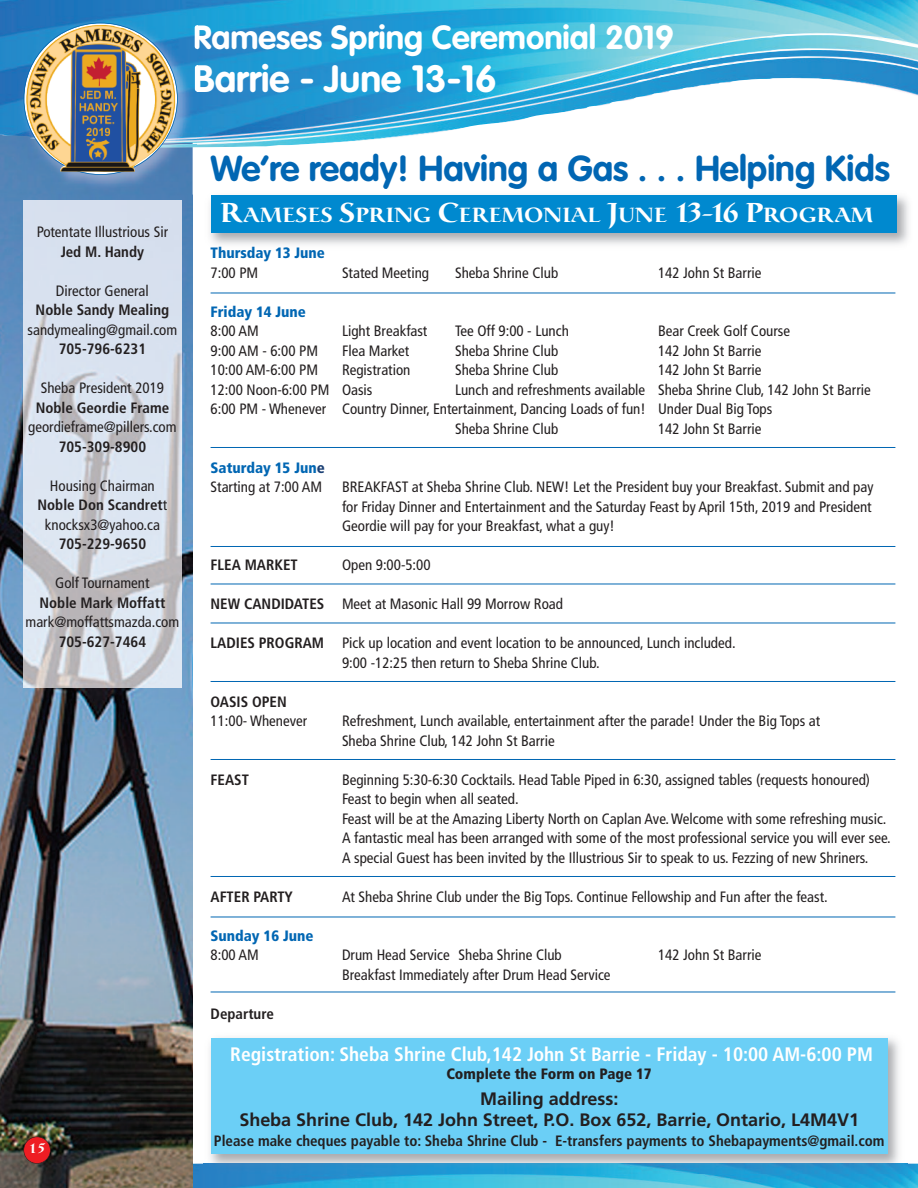
<style>
.page{position:relative;width:918px;height:1188px;background:#fff}
.page>*{position:absolute;margin:0;border:0;box-sizing:border-box;transform-origin:0 0}
.t1{font:700 37.5px "VAG Rounded";color:#fff}
.t2{font:700 35.55px "VAG Rounded";color:#0166b3}
.t3{font:700 33px "VAG Rounded";color:#fff}
.t4{font:500 20.25px "Catull";letter-spacing:.04em;color:#fff}
.t5{font:700 condensed 19.5px "Frutiger";color:#fff}
.t6{font:700 18px/21.6px "Frutiger";color:#231f20;text-align:center}
.t7{font:condensed 15px/19.5px "Frutiger";color:#231f20}
.t8{font:700 condensed 15px "Frutiger";color:#231f20}
.t9{font:900 condensed 15px "Frutiger";color:#0166b3}
.t10{font:900 condensed 15px "Frutiger";color:#231f20}
.t11{font:500 13.5px "Catull";color:#fff}
.s1{font-weight:700}
.s2{font-size:27px}
.s3{font-weight:900;color:#0166b3}
.s4{font-weight:900;color:#1b4075}
</style>
<div class="page">
<img style="left:192px;top:1164px;width:726px;height:24px">
<img style="left:0;top:148px;width:192px;height:1040px">
<img style="left:0;top:0;width:918px;height:148px">
<img style="left:192px;top:148px;width:1px;height:46px">
<img style="left:17px;top:143px;width:175px;height:51px">
<img style="left:175px;top:143px;width:22px;height:5px">
<img style="left:17px;top:16px;width:180px;height:127px">
<img style="left:195px;top:24px;width:2px;height:26px">
<img style="left:195px;top:64px;width:2px;height:28px">
<img style="left:26px;top:25px;width:149px;height:147px">
<img style="left:24px;top:201px;width:158px;height:486px">
<img style="left:210px;top:188px;width:699px;height:57px">
<img style="left:383px;top:188px;width:59px;height:1px">
<div style="left:211px;top:195px;width:685px;height:38px;background:#0089cf"></div>
<hr style="left:211px;top:293px;width:684px;height:1px;background:#0166b3">
<hr style="left:211px;top:447px;width:684px;height:1px;background:#0166b3">
<hr style="left:211px;top:546px;width:684px;height:1px;background:#0166b3">
<hr style="left:211px;top:584px;width:684px;height:1px;background:#0166b3">
<hr style="left:211px;top:623px;width:684px;height:1px;background:#0166b3">
<hr style="left:211px;top:681px;width:684px;height:1px;background:#0166b3">
<hr style="left:211px;top:759px;width:684px;height:1px;background:#0166b3">
<img style="left:204px;top:1038px;width:703px;height:135px">
<div style="left:211px;top:1038px;width:677px;height:116px;background:#6bcff6"></div>
<hr style="left:211px;top:876px;width:684px;height:1px;background:#0166b3">
<hr style="left:211px;top:917px;width:684px;height:1px;background:#0166b3">
<hr style="left:211px;top:992px;width:684px;height:1px;background:#0166b3">
<div style="left:24px;top:1137px;width:26px;height:27px;background:#ee1d23;border-radius:50%"></div>
<div style="left:24px;top:1137px;width:27px;height:27px;border:1px solid #231f20;border-radius:50%"></div>
<h3 class="t3" style="left:193px;top:23px;width:482px">Rameses Spring Ceremonial 2019</h3>
<h1 class="t1" style="left:193px;top:63px;width:305px">Barrie - June 13-16</h1>
<p class="t7" style="left:37px;top:223px;width:133px">Potentate Illustrious Sir</p>
<p class="t8" style="left:61px;top:245px;width:85px">Jed M. Handy</p>
<p class="t7" style="left:56px;top:282px;width:94px">Director General</p>
<p class="t8" style="left:36px;top:304px;width:135px">Noble Sandy Mealing</p>
<p class="t7" style="left:28px;top:321px;width:151px">sandymealing@gmail.com</p>
<p class="t8" style="left:59px;top:343px;width:89px">705-796-6231</p>
<p class="t7" style="left:41px;top:379px;width:125px">Sheba President 2019</p>
<p class="t8" style="left:36px;top:401px;width:135px">Noble Geordie Frame</p>
<p class="t7" style="left:28px;top:418px;width:150px">geordieframe@pillers.com</p>
<p class="t8" style="left:59px;top:440px;width:89px">705-309-8900</p>
<p class="t7" style="left:38px;top:477px;width:131px;text-align:center">Housing Chairman<br><span class="s1">Noble Don Scandret</span>t knocksx3@yahoo.ca</p>
<p class="t8" style="left:59px;top:538px;width:89px">705-229-9650</p>
<p class="t7" style="left:55px;top:574px;width:96px">Golf Tournament</p>
<p class="t8" style="left:40px;top:596px;width:127px">Noble Mark Moffatt</p>
<p class="t7" style="left:26px;top:613px;width:155px">mark@moffattsmazda.com</p>
<p class="t8" style="left:59px;top:635px;width:89px">705-627-7464</p>
<p class="t11" style="left:29px;top:1143px;width:18px">15</p>
<h2 class="t2" style="left:211px;top:154px;width:681px">We’re ready! Having a Gas . . . Helping Kids</h2>
<h3 class="t4" style="left:220px;top:207px;width:654px"><span class="s2">R</span>AMESES <span class="s2">S</span>PRING <span class="s2">C</span>EREMONIAL <span class="s2">J</span>UNE <span class="s2">13-16 P</span>ROGRAM</h3>
<p class="t9" style="left:211px;top:247px;width:116px">Thursday 13 June</p>
<p class="t7" style="left:211px;top:264px;width:49px">7:00 PM</p>
<p class="t7" style="left:342px;top:264px;width:89px">Stated Meeting</p>
<p class="t7" style="left:455px;top:264px;width:105px">Sheba Shrine Club</p>
<p class="t7" style="left:658px;top:264px;width:105px">142 John St Barrie</p>
<p class="t9" style="left:211px;top:305px;width:97px">Friday 14 June</p>
<p class="t7" style="left:211px;top:322px;width:50px">8:00 AM</p>
<p class="t7" style="left:342px;top:322px;width:87px">Light Breakfast</p>
<p class="t7" style="left:455px;top:322px;width:115px">Tee Off 9:00 - Lunch</p>
<p class="t7" style="left:658px;top:322px;width:134px">Bear Creek Golf Course</p>
<p class="t7" style="left:211px;top:342px;width:109px">9:00 AM - 6:00 PM</p>
<p class="t7" style="left:342px;top:342px;width:69px">Flea Market</p>
<p class="t7" style="left:455px;top:342px;width:105px">Sheba Shrine Club</p>
<p class="t7" style="left:658px;top:342px;width:105px">142 John St Barrie</p>
<p class="t7" style="left:211px;top:361px;width:109px">10:00 AM-6:00 PM</p>
<p class="t7" style="left:342px;top:361px;width:70px">Registration</p>
<p class="t7" style="left:455px;top:361px;width:105px">Sheba Shrine Club</p>
<p class="t7" style="left:658px;top:361px;width:105px">142 John St Barrie</p>
<p class="t7" style="left:211px;top:381px;width:163px">12:00 Noon-6:00 PM Oasis</p>
<p class="t7" style="left:455px;top:381px;width:417px">Lunch and refreshments available Sheba Shrine Club, 142 John St Barrie</p>
<p class="t7" style="left:211px;top:400px;width:563px">6:00 PM - Whenever Country Dinner, Entertainment, Dancing Loads of fun! Under Dual Big Tops</p>
<p class="t7" style="left:455px;top:420px;width:105px">Sheba Shrine Club</p>
<p class="t7" style="left:658px;top:420px;width:105px">142 John St Barrie</p>
<p class="t7" style="left:211px;top:459px;width:116px"><span class="s3">Saturday 15 Jun</span><span class="s4">e<br></span>Starting at 7:00 AM</p>
<p class="t7" style="left:342px;top:478px;width:533px;text-align:justify">BREAKFAST at Sheba Shrine Club. NEW! Let the President buy your Breakfast. Submit and pay for Friday Dinner and Entertainment and the Saturday Feast by April 15th, 2019 and President Geordie will pay for your Breakfast, what a guy!</p>
<p class="t8" style="left:211px;top:559px;width:89px">FLEA MARKET</p>
<p class="t7" style="left:342px;top:556px;width:90px">Open 9:00-5:00</p>
<p class="t7" style="left:211px;top:595px;width:354px"><span class="s1">NEW CANDIDATES</span> Meet at Masonic Hall 99 Morrow Road</p>
<p class="t7" style="left:211px;top:634px;width:527px;text-align:center"><span class="s1">LADIES PROGRAM</span> Pick up location and event location to be announced, Lunch included.<br>9:00 -12:25 then return to Sheba Shrine Club.</p>
<p class="t8" style="left:211px;top:695px;width:78px">OASIS OPEN</p>
<p class="t7" style="left:211px;top:712px;width:98px">11:00- Whenever</p>
<p class="t7" style="left:342px;top:712px;width:480px">Refreshment, Lunch available, entertainment after the parade! Under the Big Tops at<br>Sheba Shrine Club, 142 John St Barrie</p>
<p class="t8" style="left:211px;top:773px;width:40px">FEAST</p>
<p class="t7" style="left:342px;top:771px;width:550px">Beginning 5:30-6:30 Cocktails. Head Table Piped in 6:30, assigned tables (requests honoured)<br>Feast to begin when all seated.<br>Feast will be at the Amazing Liberty North on Caplan Ave.Welcome with some refreshing music.<br>A fantastic meal has been arranged with some of the most professional service you will ever see.<br>A special Guest has been invited by the Illustrious Sir to speak to us. Fezzing of new Shriners.</p>
<p class="t8" style="left:211px;top:890px;width:84px">AFTER PARTY</p>
<p class="t7" style="left:342px;top:888px;width:487px">At Sheba Shrine Club under the Big Tops. Continue Fellowship and Fun after the feast.</p>
<p class="t9" style="left:211px;top:929px;width:104px">Sunday 16 June</p>
<p class="t7" style="left:211px;top:946px;width:50px">8:00 AM</p>
<p class="t7" style="left:342px;top:946px;width:221px">Drum Head Service Sheba Shrine Club</p>
<p class="t7" style="left:658px;top:946px;width:105px">142 John St Barrie</p>
<p class="t7" style="left:342px;top:966px;width:270px">Breakfast Immediately after Drum Head Service</p>
<p class="t8" style="left:211px;top:1007px;width:65px">Departure</p>
<h3 class="t5" style="left:230px;top:1046px;width:644px">Registration: Sheba Shrine Club,142 John St Barrie - Friday - 10:00 AM-6:00 PM</h3>
<p class="t10" style="left:446px;top:1068px;width:207px">Complete the Form on Page 17</p>
<p class="t6" style="left:239px;top:1089px;width:621px">Mailing address:<br>Sheba Shrine Club, 142 John Street, P.O. Box 652, Barrie, Ontario, L4M4V1</p>
<p class="t8" style="left:214px;top:1134px;width:672px">Please make cheques payable to: Sheba Shrine Club - E-transfers payments to Shebapayments@gmail.com</p>
</div>
